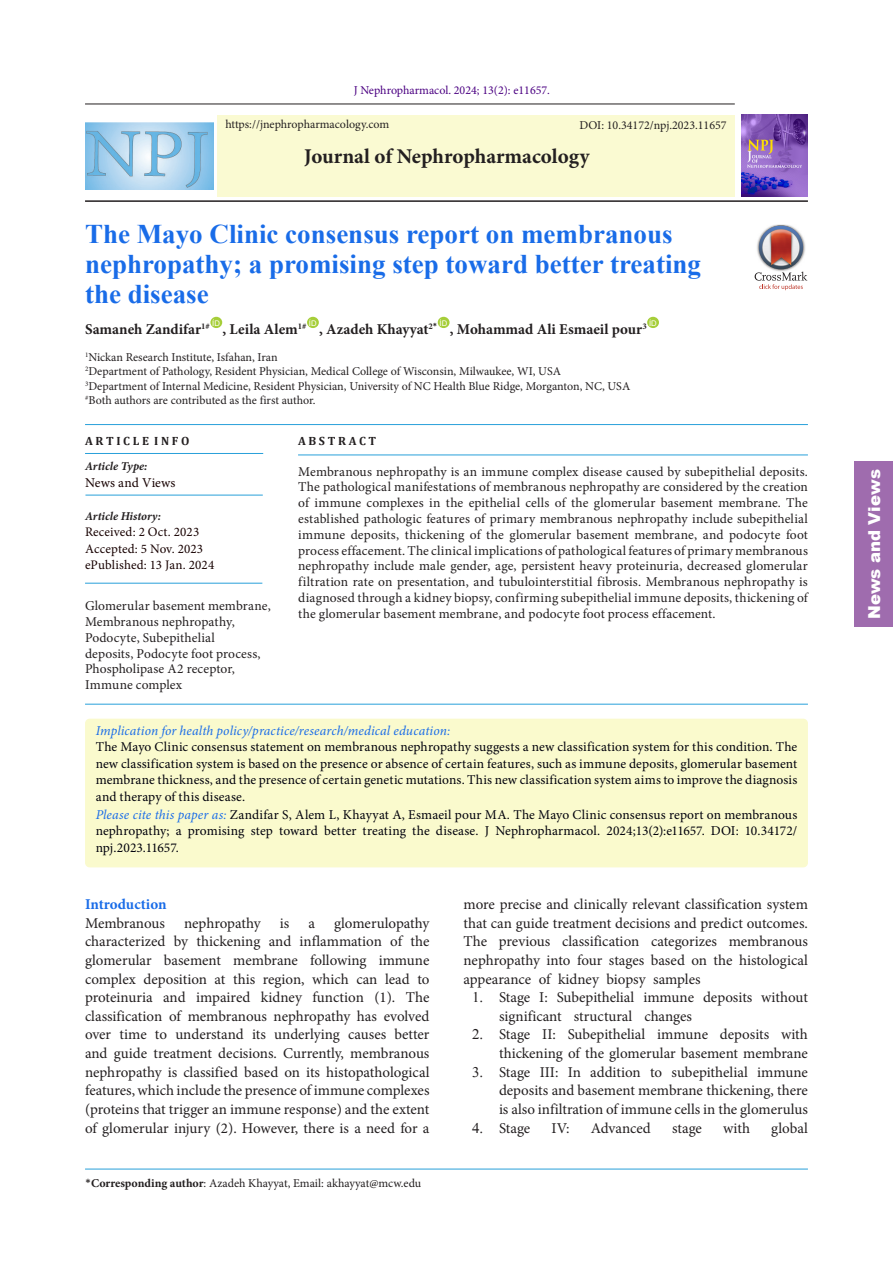
<style>
.page{position:relative;width:893px;height:1263px;background:#fff}
.page>*{position:absolute;margin:0;border:0;box-sizing:border-box;transform-origin:0 0}
.t1{font:700 27px/30px "Times New Roman";color:#196ce8}
.t2{font:700 21px "Minion Pro";color:#231f20}
.t3{font:900 16.5px "Arial";color:#fff}
.t4{font:15px/18.6px "Minion Pro";color:#231f20;text-align:justify}
.t5{font:700 15px "Minion Pro";color:#231f20}
.t6{font:700 15px "Minion Pro";letter-spacing:-.005em;color:#196ce8}
.abstract{font:13.5px/15.8px "Minion Pro";letter-spacing:.005em;color:#231f20;text-align:justify}
.abstract-2{font:13.5px/16.5px "Minion Pro";letter-spacing:.005em;color:#00000b;text-align:justify}
.abstract-3{font:italic 13.5px "Minion Pro";letter-spacing:.01em;color:#196ce8}
.t7{font:13.5px "Minion Pro";letter-spacing:.01em;color:#170000}
.t8{font:13.05px "Minion Pro";letter-spacing:.005em;color:#170000}
.t9{font:12px "Minion Pro";color:#231f20}
.t10{font:12px "Minion Pro";color:#4b0082}
.t11{font:italic 700 12px "Minion Pro";color:#231f20}
.t12{font:700 12px "Cambria";color:#231f20}
.t13{font:7.8px "Arial";color:#fff}
.s1{font-style:italic;color:#196ce8}
.s2{font-family:"Calibri"}
.s3{font-weight:700}
</style>
<div class="page">
<hr style="left:85px;top:104px;width:650px;height:1px;background:#231f20">
<hr style="left:85px;top:200px;width:723px;height:2px;background:#231f20">
<div style="left:217px;top:115px;width:518px;height:81px;background:#fafad2"></div>
<img style="left:741px;top:115px;width:66px;height:82px">
<div style="left:210px;top:317px;width:12px;height:11px;background:#a6ce39;border-radius:50%"></div>
<div style="left:307px;top:317px;width:12px;height:11px;background:#a6ce39;border-radius:50%"></div>
<div style="left:438px;top:317px;width:12px;height:11px;background:#a6ce39;border-radius:50%"></div>
<div style="left:647px;top:317px;width:12px;height:11px;background:#a6ce39;border-radius:50%"></div>
<hr style="left:85px;top:1169px;width:723px;height:1px;background:#28a0da">
<hr style="left:298px;top:455px;width:510px;height:1px;background:#28a0da">
<hr style="left:85px;top:424px;width:723px;height:1px;background:#28a0da">
<hr style="left:85px;top:704px;width:723px;height:1px;background:#28a0da">
<hr style="left:85px;top:453px;width:178px;height:1px;background:#28a0da">
<hr style="left:85px;top:495px;width:178px;height:1px;background:#28a0da">
<svg style="left:755px;top:225px;width:52px;height:65px"></svg>
<hr style="left:85px;top:583px;width:177px;height:1px;background:#28a0da">
<img style="left:85px;top:122px;width:128px;height:67px">
<div style="left:854px;top:461px;width:39px;height:166px;background:#9f6cae"></div>
<div style="left:85px;top:719px;width:723px;height:148px;background:#fafacd;border-radius:5px"></div>
<p class="t10" style="left:354px;top:82px;width:198px">J Nephropharmacol. 2024; 13(2): e11657.</p>
<p class="t9" style="left:225px;top:116px;width:165px">https://jnephropharmacology.com</p>
<p class="t9" style="left:579px;top:117px;width:149px">DOI: 10.34172/npj.2023.11657</p>
<p class="t2" style="left:304px;top:142px;width:287px">Journal of Nephropharmacology</p>
<p class="t1" style="left:85px;top:218px;width:618px">The Mayo Clinic consensus report on membranous nephropathy; a promising step toward better treating the disease</p>
<p class="t5" style="left:85px;top:318px;width:126px">Samaneh Zandifar<sup>1#</sup></p>
<p class="t13" style="left:212px;top:317px;width:9px">ID</p>
<p class="t13" style="left:309px;top:317px;width:9px">ID</p>
<p class="t5" style="left:319px;top:318px;width:120px">, Azadeh Khayyat<sup>2</sup><sup>*</sup></p>
<p class="t13" style="left:440px;top:317px;width:9px">ID</p>
<p class="t13" style="left:649px;top:317px;width:9px">ID</p>
<p class="t5" style="left:223px;top:318px;width:85px">, Leila Alem<sup>1#</sup></p>
<p class="t5" style="left:450px;top:318px;width:198px">, Mohammad Ali Esmaeil pour<sup>3</sup></p>
<p class="t9" style="left:85px;top:349px;width:194px"><sup>1</sup>Nickan Research Institute, Isfahan, Iran</p>
<p class="t9" style="left:85px;top:363px;width:478px"><sup>2</sup>Department of Pathology, Resident Physician, Medical College of Wisconsin, Milwaukee, WI, USA</p>
<p class="t9" style="left:85px;top:378px;width:547px"><sup>3</sup>Department of Internal Medicine, Resident Physician, University of NC Health Blue Ridge, Morganton, NC, USA</p>
<p class="t9" style="left:85px;top:392px;width:232px"><sup>#</sup>Both authors are contributed as the first author.</p>
<p class="t12" style="left:85px;top:432px;width:106px">A R T I C L E I N F O</p>
<p class="t11" style="left:85px;top:458px;width:64px">Article Type:</p>
<p class="t7" style="left:85px;top:473px;width:92px">News and Views</p>
<p class="t11" style="left:85px;top:507px;width:78px">Article History:</p>
<p class="t8" style="left:85px;top:523px;width:116px">Received: 2 Oct. 2023</p>
<p class="t8" style="left:85px;top:540px;width:120px">Accepted: 5 Nov. 2023</p>
<p class="t8" style="left:85px;top:556px;width:131px">ePublished: 13 Jan. 2024</p>
<p class="abstract" style="left:85px;top:598px;width:187px;text-align:left">Glomerular basement membrane,<br>Membranous nephropathy,<br>Podocyte, Subepithelial<br>deposits, Podocyte foot process,<br>Phospholipase A2 receptor,<br>Immune complex</p>
<p class="t12" style="left:298px;top:432px;width:80px">A B S T R A C T</p>
<p class="abstract" style="left:298px;top:464px;width:511px">Membranous nephropathy is an immune complex disease caused by subepithelial deposits.<br>The pathological manifestations of membranous nephropathy are considered by the creation of immune complexes in the epithelial cells of the glomerular basement membrane. The established pathologic features of primary membranous nephropathy include subepithelial immune deposits, thickening of the glomerular basement membrane, and podocyte foot process effacement. The clinical implications of pathological features of primary membranous nephropathy include male gender, age, persistent heavy proteinuria, decreased glomerular filtration rate on presentation, and tubulointerstitial fibrosis. Membranous nephropathy is diagnosed through a kidney biopsy, confirming subepithelial immune deposits, thickening of the glomerular basement membrane, and podocyte foot process effacement.</p>
<p class="abstract-3" style="left:96px;top:721px;width:356px">Implication for health policy/practice/research/medical education:</p>
<p class="abstract-2" style="left:96px;top:739px;width:703px">The Mayo Clinic consensus statement on membranous nephropathy suggests a new classification system for this condition. The new classification system is based on the presence or absence of certain features, such as immune deposits, glomerular basement membrane thickness, and the presence of certain genetic mutations. This new classification system aims to improve the diagnosis and therapy of this disease.</p>
<p class="abstract-2" style="left:96px;top:806px;width:703px"><span class="s1">Please cite this paper as:</span> Zandifar S, Alem L, Khayyat A, Esmaeil pour MA. The Mayo Clinic consensus report on membranous nephropathy; a promising step toward better treating the disease. J Nephropharmacol. 2024;13(2):e11657. DOI: 10.34172/ npj.2023.11657.</p>
<p class="t6" style="left:85px;top:894px;width:83px">Introduction</p>
<p class="t4" style="left:85px;top:914px;width:81px">Membranous</p>
<p class="t4" style="left:184px;top:914px;width:78px">nephropathy</p>
<p class="t4" style="left:280px;top:914px;width:11px">is</p>
<p class="t4" style="left:308px;top:914px;width:8px">a</p>
<p class="t4" style="left:85px;top:914px;width:346px;text-indent:249px">glomerulopathy characterized by thickening and inflammation of the glomerular basement membrane following immune complex deposition at this region, which can lead to proteinuria and impaired kidney function (1). The classification of membranous nephropathy has evolved over time to understand its underlying causes better and guide treatment decisions. Currently, membranous nephropathy is classified based on its histopathological features, which include the presence of immune complexes (proteins that trigger an immune response) and the extent of glomerular injury (2). However, there is a need for a</p>
<p class="t9" style="left:85px;top:1175px;width:338px"><span class="s2">*</span><span class="s3">Corresponding author</span>: Azadeh Khayyat, Email: akhayyat@mcw.edu</p>
<p class="t4" style="left:463px;top:895px;width:346px">more precise and clinically relevant classification system that can guide treatment decisions and predict outcomes.<br>The previous classification categorizes membranous nephropathy into four stages based on the histological appearance of kidney biopsy samples</p>
<p class="t4" style="left:499px;top:988px;width:310px">Stage I: Subepithelial immune deposits without significant structural changes</p>
<p class="t4" style="left:499px;top:1025px;width:310px">Stage II: Subepithelial immune deposits with thickening of the glomerular basement membrane</p>
<p class="t4" style="left:499px;top:1063px;width:310px;text-indent:-27px">✓ Stage III: In addition to subepithelial immune deposits and basement membrane thickening, there is also infiltration of immune cells in the glomerulus</p>
<p class="t4" style="left:472px;top:1118px;width:60px">✔ Stage</p>
<p class="t4" style="left:552px;top:1118px;width:19px">IV:</p>
<p class="t4" style="left:591px;top:1118px;width:62px">Advanced</p>
<p class="t4" style="left:672px;top:1118px;width:31px">stage</p>
<p class="t4" style="left:723px;top:1118px;width:28px">with</p>
<p class="t4" style="left:771px;top:1118px;width:38px">global</p>
<p class="t3" style="left:862px;top:619px;width:151px;rotate:-90deg">News and Views</p>
</div>
